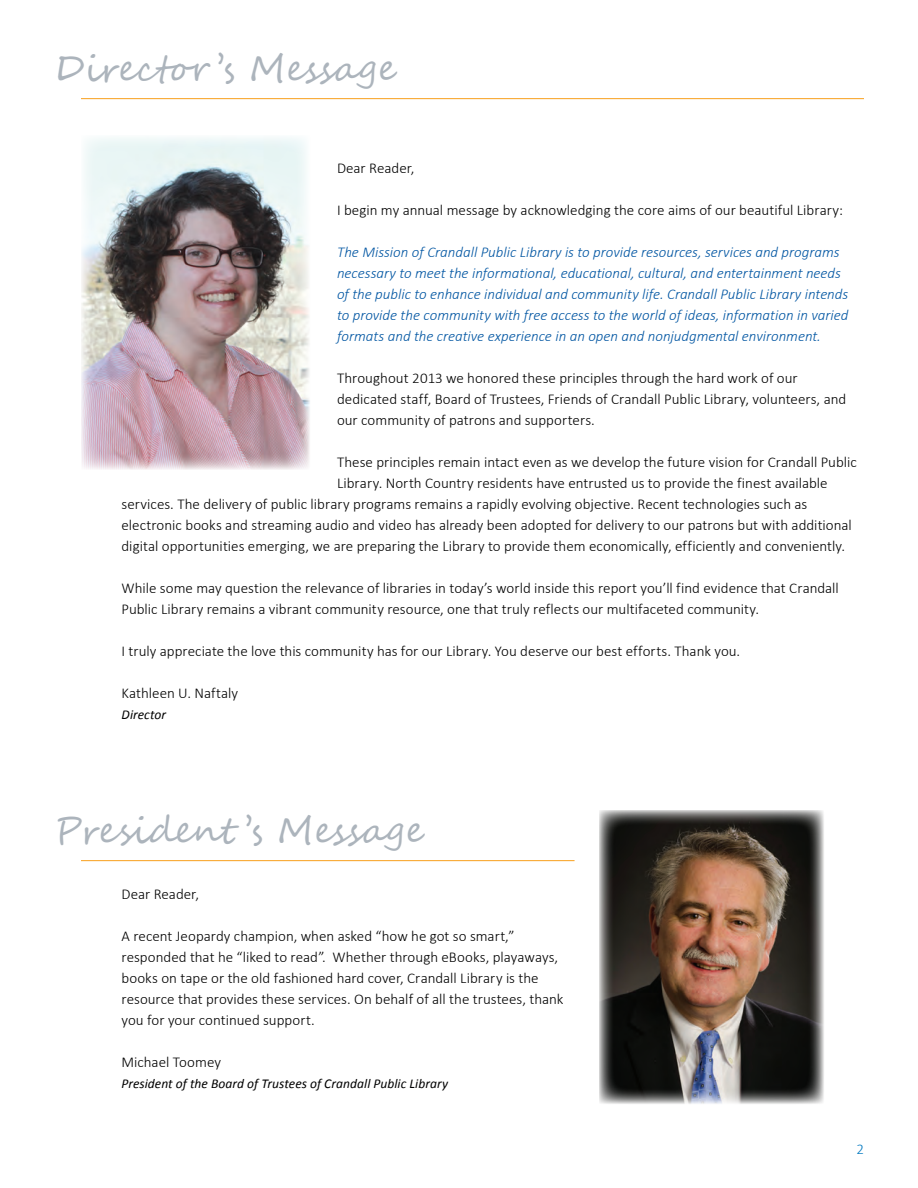
<style>
.page{position:relative;width:918px;height:1188px;background:#fff}
.page>*{position:absolute;margin:0;border:0;box-sizing:border-box;transform-origin:0 0}
.Header_2{font:36px "Segoe Script";color:#acb4bc}
.Pres_Dir_Message_Cop{font:300 15px/21px "Calibri";color:#000001}
.Pres_Dir_Message_Cop-2{font:italic 300 15px/21px "Calibri";color:#0155a2}
.Pres_Dir_Message_Cop-3{font:300 15px "Calibri";color:#0078c0}
.Pres_Dir_Message_Cop-4{font:italic 13.5px "Calibri";letter-spacing:.005em;color:#000001}
</style>
<div class="page">
<hr style="left:81px;top:860px;width:494px;height:1px;background:#f89f1c">
<hr style="left:81px;top:98px;width:783px;height:1px;background:#f89f1c">
<img style="left:599px;top:810px;width:225px;height:294px">
<img style="left:81px;top:138px;width:229px;height:332px">
<p class="Header_2" style="left:54px;top:39px;width:344px">Director ’s Message</p>
<p class="Pres_Dir_Message_Cop" style="left:337px;top:158px;width:79px">Dear Reader,</p>
<p class="Pres_Dir_Message_Cop" style="left:337px;top:200px;width:508px">I begin my annual message by acknowledging the core aims of our beautiful Library:</p>
<p class="Pres_Dir_Message_Cop-2" style="left:337px;top:242px;width:513px">The Mission of Crandall Public Library is to provide resources, services and programs necessary to meet the informational, educational, cultural, and entertainment needs of the public to enhance individual and community life. Crandall Public Library intends to provide the community with free access to the world of ideas, information in varied formats and the creative experience in an open and nonjudgmental environment.</p>
<p class="Pres_Dir_Message_Cop" style="left:337px;top:368px;width:511px">Throughout 2013 we honored these principles through the hard work of our dedicated staff, Board of Trustees, Friends of Crandall Public Library, volunteers, and our community of patrons and supporters.</p>
<p class="Pres_Dir_Message_Cop" style="left:337px;top:452px;width:521px">These principles remain intact even as we develop the future vision for Crandall Public</p>
<p class="Pres_Dir_Message_Cop" style="left:337px;top:473px;width:492px">Library. North Country residents have entrusted us to provide the finest available</p>
<p class="Pres_Dir_Message_Cop" style="left:121px;top:494px;width:687px">services. The delivery of public library programs remains a rapidly evolving objective. Recent technologies such as</p>
<p class="Pres_Dir_Message_Cop" style="left:121px;top:515px;width:732px">electronic books and streaming audio and video has already been adopted for delivery to our patrons but with additional</p>
<p class="Pres_Dir_Message_Cop" style="left:121px;top:536px;width:725px">digital opportunities emerging, we are preparing the Library to provide them economically, efficiently and conveniently.</p>
<p class="Pres_Dir_Message_Cop" style="left:121px;top:578px;width:719px">While some may question the relevance of libraries in today’s world inside this report you’ll find evidence that Crandall<br>Public Library remains a vibrant community resource, one that truly reflects our multifaceted community.</p>
<p class="Pres_Dir_Message_Cop" style="left:121px;top:641px;width:620px">I truly appreciate the love this community has for our Library. You deserve our best efforts. Thank you.</p>
<p class="Pres_Dir_Message_Cop" style="left:121px;top:683px;width:118px">Kathleen U. Naftaly</p>
<p class="Pres_Dir_Message_Cop-4" style="left:122px;top:706px;width:46px">Director</p>
<p class="Header_2" style="left:54px;top:801px;width:371px">President ’s Message</p>
<p class="Pres_Dir_Message_Cop" style="left:122px;top:883px;width:79px">Dear Reader,</p>
<p class="Pres_Dir_Message_Cop" style="left:122px;top:925px;width:443px">A recent Jeopardy champion, when asked “how he got so smart,” responded that he “liked to read”. Whether through eBooks, playaways, books on tape or the old fashioned hard cover, Crandall Library is the resource that provides these services. On behalf of all the trustees, thank you for your continued support.</p>
<p class="Pres_Dir_Message_Cop" style="left:122px;top:1051px;width:101px">Michael Toomey</p>
<p class="Pres_Dir_Message_Cop-4" style="left:122px;top:1074px;width:328px">President of the Board of Trustees of Crandall Public Library</p>
<p class="Pres_Dir_Message_Cop-3" style="left:856px;top:1140px;width:9px">2</p>
</div>
